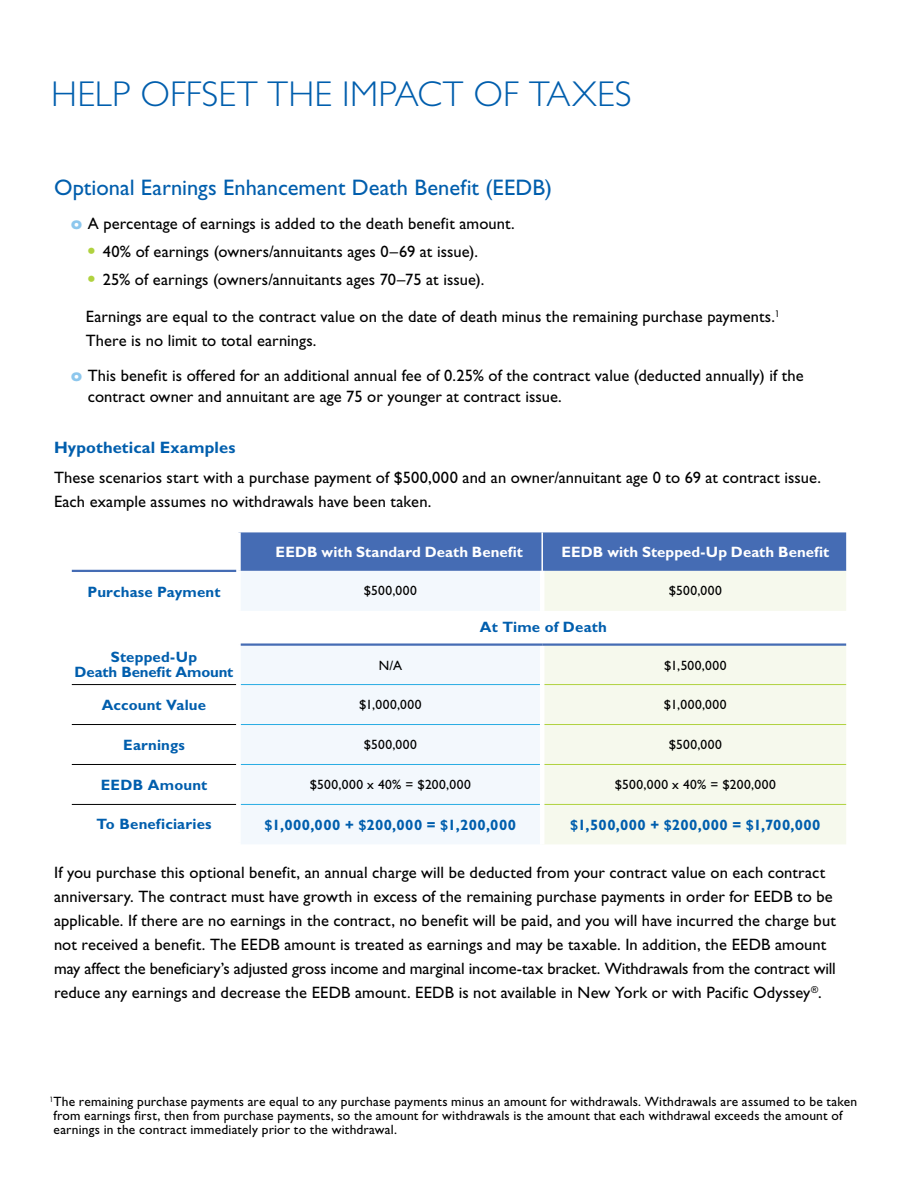
<style>
.page{position:relative;width:918px;height:1188px;background:#fff}
.page>*{position:absolute;margin:0;border:0;box-sizing:border-box;transform-origin:0 0}
.Headline{font:300 36px "Gill Sans Std";letter-spacing:.005em;color:#005ead}
.Subhead{font:22.5px "Gill Sans Std";letter-spacing:.005em;color:#005ead}
.Text{font:16.5px/24px "Gill Sans Std";letter-spacing:.005em;color:#000}
.Text-2{font:700 16.5px "Gill Sans Std";letter-spacing:.01em;color:#005ead}
.Table_Headers{font:700 15px/14.2px "Gill Sans Std";letter-spacing:.01em;color:#005ead;text-align:center}
.Table_Headers-2{font:700 15px "Gill Sans Std";letter-spacing:.03em;color:#005ead}
.t1{font:700 15px "Gill Sans Std";letter-spacing:.005em;color:#fff}
.Disclosure{font:13.5px/14.2px "Gill Sans Std";letter-spacing:.015em;color:#000}
.Disclosure-2{font:13.5px "Gill Sans Std";letter-spacing:.045em;color:#000}
.Table_Text{font:13.5px "Gill Sans Std";color:#000}
.s1{font-family:"Futura Std";font-weight:700;color:#8dc7ed}
.s2{font-family:"Futura Std";font-weight:700;color:#b0d23f}
</style>
<div class="page">
<div style="left:241px;top:532px;width:605px;height:39px;background:#456cb4"></div>
<svg style="left:241px;top:571px;width:299px;height:273px;fill:#f3f8fd"></svg>
<svg style="left:544px;top:571px;width:302px;height:273px;background:#f7f9ef"></svg>
<hr style="left:241px;top:684px;width:299px;height:1px;background:#27ace3">
<hr style="left:241px;top:724px;width:299px;height:1px;background:#27ace3">
<hr style="left:241px;top:764px;width:299px;height:1px;background:#27ace3">
<hr style="left:241px;top:804px;width:299px;height:1px;background:#27ace3">
<hr style="left:72px;top:684px;width:164px;height:1px;background:#000">
<hr style="left:72px;top:724px;width:164px;height:1px;background:#000">
<hr style="left:72px;top:764px;width:164px;height:1px;background:#000">
<hr style="left:72px;top:804px;width:164px;height:1px;background:#000">
<hr style="left:544px;top:684px;width:302px;height:1px;background:#b0d23f">
<hr style="left:544px;top:724px;width:302px;height:1px;background:#b0d23f">
<hr style="left:544px;top:764px;width:302px;height:1px;background:#b0d23f">
<hr style="left:544px;top:804px;width:302px;height:1px;background:#b0d23f">
<hr style="left:241px;top:643px;width:301px;height:3px;background:#456cb4">
<hr style="left:542px;top:643px;width:304px;height:3px;background:#456cb4">
<hr style="left:541px;top:532px;width:2px;height:39px;background:#fff">
<hr style="left:72px;top:570px;width:164px;height:2px;background:#456cb4">
<p class="Headline" style="left:51px;top:73px;width:582px">HELP OFFSET THE IMPACT OF TAXES</p>
<p class="Subhead" style="left:54px;top:174px;width:500px">Optional Earnings Enhancement Death Benefit (EEDB)</p>
<p class="Text" style="left:71px;top:212px;width:445px"><span class="s1">o</span> A percentage of earnings is added to the death benefit amount.</p>
<p class="Text" style="left:86px;top:239px;width:394px"><span class="s2">•</span> 40% of earnings (owners/annuitants ages 0–69 at issue).</p>
<p class="Text" style="left:86px;top:267px;width:400px"><span class="s2">•</span> 25% of earnings (owners/annuitants ages 70–75 at issue).</p>
<p class="Text" style="left:86px;top:305px;width:695px">Earnings are equal to the contract value on the date of death minus the remaining purchase payments.<sup>1<br></sup>There is no limit to total earnings.</p>
<p class="Text" style="left:88px;top:365px;width:717px;line-height:21px;text-indent:-17px"><span class="s1">o</span> This benefit is offered for an additional annual fee of 0.25% of the contract value (deducted annually) if the contract owner and annuitant are age 75 or younger at contract issue.</p>
<p class="Text-2" style="left:54px;top:437px;width:183px">Hypothetical Examples</p>
<p class="Text" style="left:54px;top:466px;width:769px">These scenarios start with a purchase payment of $500,000 and an owner/annuitant age 0 to 69 at contract issue.<br>Each example assumes no withdrawals have been taken.</p>
<p class="t1" style="left:276px;top:543px;width:249px">EEDB with Standard Death Benefit</p>
<p class="t1" style="left:561px;top:543px;width:269px">EEDB with Stepped-Up Death Benefit</p>
<p class="Table_Headers" style="left:88px;top:584px;width:134px">Purchase Payment</p>
<p class="Disclosure" style="left:364px;top:584px;width:55px">$500,000</p>
<p class="Disclosure" style="left:669px;top:584px;width:55px">$500,000</p>
<p class="Table_Headers" style="left:480px;top:620px;width:128px">At Time of Death</p>
<p class="Table_Headers" style="left:75px;top:650px;width:160px">Stepped-Up<br>Death Benefit Amount</p>
<p class="Table_Text" style="left:379px;top:657px;width:25px">N/A</p>
<p class="Disclosure" style="left:664px;top:658px;width:64px">$1,500,000</p>
<p class="Table_Headers" style="left:102px;top:697px;width:106px">Account Value</p>
<p class="Disclosure" style="left:359px;top:698px;width:64px">$1,000,000</p>
<p class="Disclosure" style="left:664px;top:698px;width:64px">$1,000,000</p>
<p class="Table_Headers" style="left:123px;top:737px;width:63px">Earnings</p>
<p class="Disclosure" style="left:364px;top:738px;width:55px">$500,000</p>
<p class="Disclosure" style="left:669px;top:738px;width:55px">$500,000</p>
<p class="Table_Headers" style="left:101px;top:777px;width:108px">EEDB Amount</p>
<p class="Disclosure-2" style="left:310px;top:777px;width:163px">$500,000 x 40% = $200,000</p>
<p class="Disclosure-2" style="left:615px;top:777px;width:163px">$500,000 x 40% = $200,000</p>
<p class="Table_Headers" style="left:96px;top:817px;width:117px">To Beneficiaries</p>
<p class="Table_Headers-2" style="left:265px;top:816px;width:253px">$1,000,000 + $200,000 = $1,200,000</p>
<p class="Table_Headers-2" style="left:570px;top:816px;width:252px">$1,500,000 + $200,000 = $1,700,000</p>
<p class="Text" style="left:54px;top:861px;width:783px">If you purchase this optional benefit, an annual charge will be deducted from your contract value on each contract anniversary. The contract must have growth in excess of the remaining purchase payments in order for EEDB to be applicable. If there are no earnings in the contract, no benefit will be paid, and you will have incurred the charge but not received a benefit. The EEDB amount is treated as earnings and may be taxable. In addition, the EEDB amount may affect the beneficiary’s adjusted gross income and marginal income-tax bracket. Withdrawals from the contract will reduce any earnings and decrease the EEDB amount. EEDB is not available in New York or with Pacific Odyssey<sup>®</sup>.</p>
<p class="Disclosure" style="left:50px;top:1094px;width:809px"><sup>1</sup>The remaining purchase payments are equal to any purchase payments minus an amount for withdrawals. Withdrawals are assumed to be taken from earnings first, then from purchase payments, so the amount for withdrawals is the amount that each withdrawal exceeds the amount of earnings in the contract immediately prior to the withdrawal.</p>
</div>
